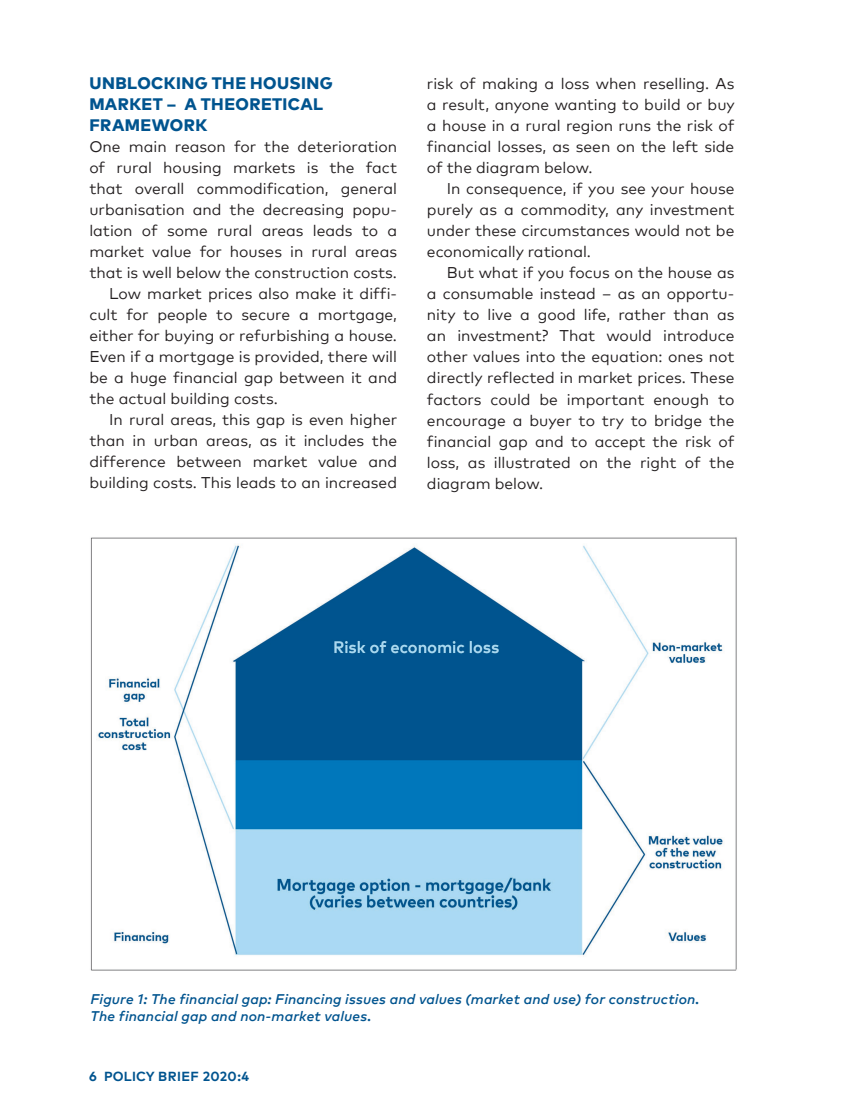
<style>
.page{position:relative;width:844px;height:1117px;background:#fff}
.page>*{position:absolute;margin:0;border:0;box-sizing:border-box;transform-origin:0 0}
.Header_2{font:800 16.62px/21px "Mark Pro";letter-spacing:.025em;color:#00548f}
.Bodytext{font:15.58px/21px "Mark Pro";color:#231f20;text-align:justify}
.Captions{font:italic 500 14px "Mark Pro";letter-spacing:.01em;color:#00548f}
.t1{font:700 13.12px "Mark Pro";letter-spacing:.015em;color:#00548f}
</style>
<div class="page">
<img style="left:90px;top:537px;width:647px;height:434px">
<p class="Header_2" style="left:89px;top:71px;width:245px">UNBLOCKING THE HOUSING<br>MARKET – A THEORETICAL<br>FRAMEWORK</p>
<p class="Bodytext" style="left:89px;top:135px;width:309px">One main reason for the deterioration of rural housing markets is the fact that overall commodification, general urbanisation and the decreasing popu&shy;lation of some rural areas leads to a market value for houses in rural areas that is well below the construction costs.</p>
<p class="Bodytext" style="left:89px;top:282px;width:309px;text-indent:20px">Low market prices also make it diffi&shy;cult for people to secure a mortgage, either for buying or refurbishing a house.<br>Even if a mortgage is provided, there will be a huge financial gap between it and the actual building costs.</p>
<p class="Bodytext" style="left:89px;top:408px;width:309px;text-indent:20px">In rural areas, this gap is even higher than in urban areas, as it includes the difference between market value and building costs. This leads to an increased</p>
<p class="Bodytext" style="left:427px;top:72px;width:309px">risk of making a loss when reselling. As a result, anyone wanting to build or buy a house in a rural region runs the risk of financial losses, as seen on the left side of the diagram below.</p>
<p class="Bodytext" style="left:427px;top:177px;width:309px;text-indent:20px">In consequence, if you see your house purely as a commodity, any investment under these circumstances would not be economically rational.</p>
<p class="Bodytext" style="left:446px;top:261px;width:289px">But what if you focus on the house as</p>
<p class="Bodytext" style="left:427px;top:282px;width:309px">a consumable instead – as an opportu&shy;nity to live a good life, rather than as an investment? That would introduce other values into the equation: ones not directly reflected in market prices. These factors could be important enough to encourage a buyer to try to bridge the financial gap and to accept the risk of loss, as illustrated on the right of the diagram below.</p>
<p class="Captions" style="left:91px;top:988px;width:610px">Figure 1: The financial gap: Financing issues and values (market and use) for construction.</p>
<p class="Captions" style="left:91px;top:1005px;width:282px">The financial gap and non-market values.</p>
<p class="t1" style="left:89px;top:1066px;width:162px">6 POLICY BRIEF 2020:4</p>
</div>
